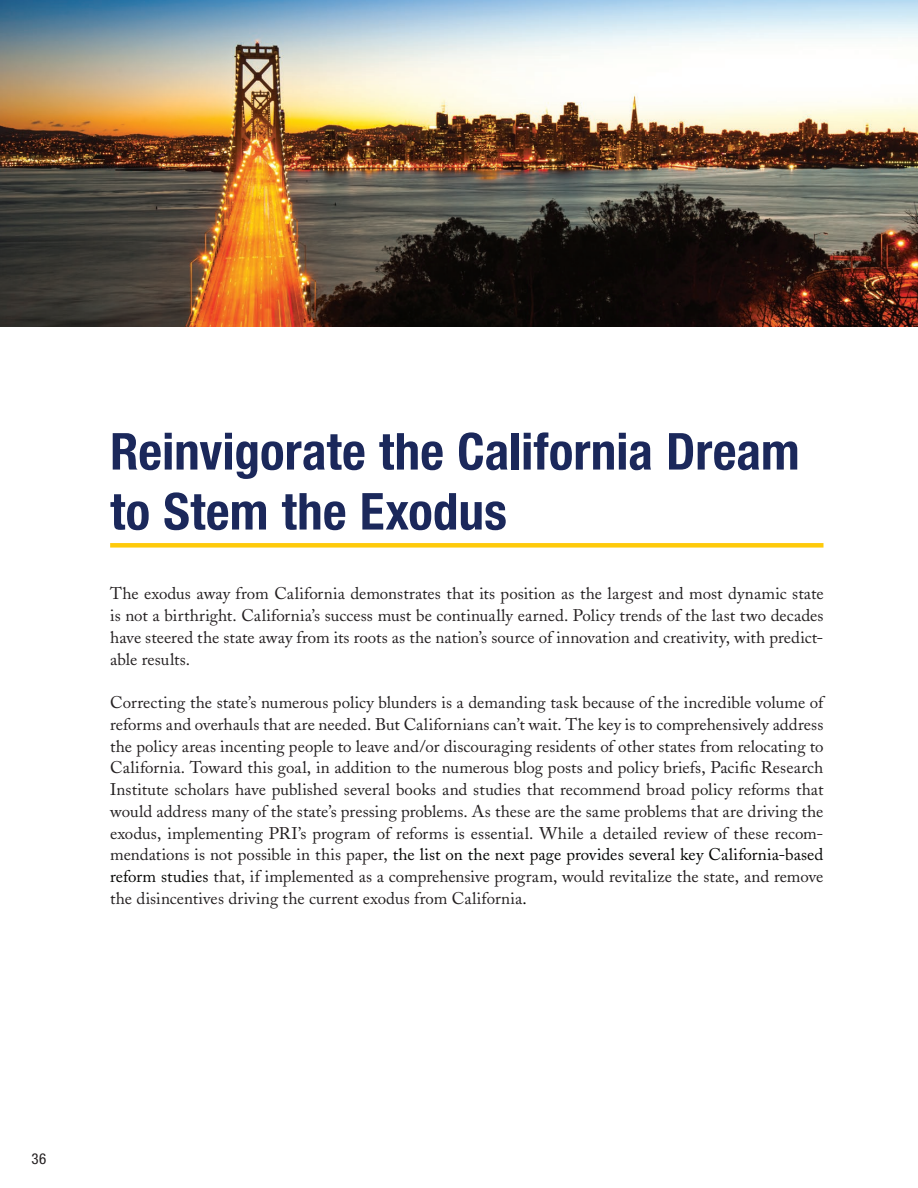
<style>
.page{position:relative;width:918px;height:1188px;background:#fff}
.page>*{position:absolute;margin:0;border:0;box-sizing:border-box;transform-origin:0 0}
.t1{font:700 condensed 51px/60px "Helvetica Neue";letter-spacing:.005em;color:#1b285b}
.t2{font:16.8px/21.8px "Adobe Caslon";letter-spacing:.005em;color:#231f20;text-align:justify}
.t3{font:condensed 15px "Helvetica Neue";color:#231f20}
.s1{color:#040503}
</style>
<div class="page">
<img style="left:0;top:0;width:918px;height:326px">
<div style="left:110px;top:543px;width:714px;height:5px;background:#feca0a"></div>
<h1 class="t1" style="left:110px;top:421px;width:691px">Reinvigorate the California Dream to Stem the Exodus</h1>
<p class="t2" style="left:110px;top:583px;width:715px">The exodus away from California demonstrates that its position as the largest and most dynamic state is not a birthright. California’s success must be continually earned. Policy trends of the last two decades have steered the state away from its roots as the nation’s source of innovation and creativity, with predict&shy;able results.</p>
<p class="t2" style="left:110px;top:692px;width:715px">Correcting the state’s numerous policy blunders is a demanding task because of the incredible volume of reforms and overhauls that are needed. But Californians can’t wait. The key is to comprehensively address the policy areas incenting people to leave and/or discouraging residents of other states from relocating to California. Toward this goal, in addition to the numerous blog posts and policy briefs, Pacific Research Institute scholars have published several books and studies that recommend broad policy reforms that would address many of the state’s pressing problems. As these are the same problems that are driving the exodus, implementing PRI’s program of reforms is essential. While a detailed review of these recom&shy;mendations is not possible in this paper, <span class="s1">the list on the next page provides several key California-based reform studies</span> that, if implemented as a comprehensive program, would revitalize the state, and remove the disincentives driving the current exodus from California<span class="s1">.</span></p>
<p class="t3" style="left:32px;top:1150px;width:16px">36</p>
</div>
